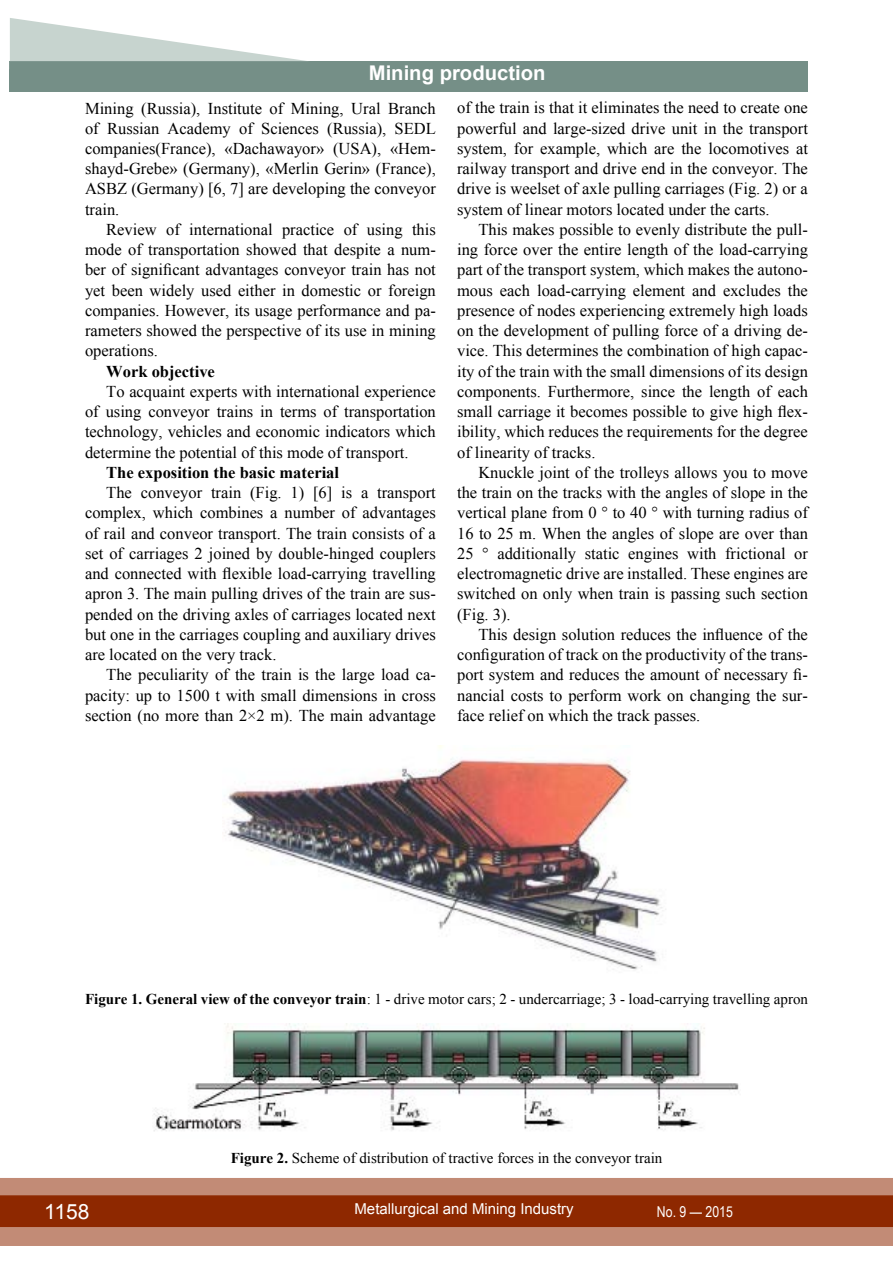
<style>
.page{position:relative;width:893px;height:1263px;background:#fff}
.page>*{position:absolute;margin:0;border:0;box-sizing:border-box;transform-origin:0 0}
.t1{font:21px "Arial";color:#fff}
.t2{font:700 20.25px "Arial";color:#fff}
.t3{font:16.5px/20.2px "Times New Roman";color:#000;text-align:justify}
.t4{font:700 16.5px "Times New Roman";color:#000}
.t5{font:15px "Times New Roman";color:#000}
.t6{font:15px "Arial";color:#fff}
.t7{font:15px "Arial Narrow";color:#fff}
.s1{font-weight:700}
</style>
<div class="page">
<div style="left:0;top:1178px;width:893px;height:68px;background:#c28b76"></div>
<div style="left:0;top:1195px;width:893px;height:32px;background:#8e2800;border:2px solid #8e2800"></div>
<div style="left:10px;top:61px;width:798px;height:31px;background:#758f87"></div>
<svg style="left:10px;top:18px;width:297px;height:44px"></svg>
<img style="left:224px;top:745px;width:442px;height:225px">
<img style="left:153px;top:1023px;width:586px;height:108px">
<p class="t2" style="left:369px;top:59px;width:178px">Mining production</p>
<p class="t3" style="left:85px;top:98px;width:352px">Mining (Russia), Institute of Mining, Ural Branch of Russian Academy of Sciences (Russia), SEDL companies(France), «Dachawayor» (USA), «Hem&shy;shayd-Grebe» (Germany), «Merlin Gerin» (France), ASBZ (Germany) [6, 7] are developing the conveyor train.</p>
<p class="t3" style="left:85px;top:219px;width:352px;text-indent:21px">Review of international practice of using this mode of transportation showed that despite a num&shy;ber of significant advantages conveyor train has not yet been widely used either in domestic or foreign companies. However, its usage performance and pa&shy;rameters showed the perspective of its use in mining operations.</p>
<p class="t4" style="left:106px;top:360px;width:110px">Work objective</p>
<p class="t3" style="left:85px;top:381px;width:352px;text-indent:21px">To acquaint experts with international experience of using conveyor trains in terms of transportation technology, vehicles and economic indicators which determine the potential of this mode of transport.</p>
<p class="t4" style="left:106px;top:461px;width:234px">The exposition the basic material</p>
<p class="t3" style="left:85px;top:482px;width:352px;text-indent:21px">The conveyor train (Fig. 1) [6] is a transport complex, which combines a number of advantages of rail and conveor transport. The train consists of a set of carriages 2 joined by double-hinged couplers and connected with flexible load-carrying travelling apron 3. The main pulling drives of the train are sus&shy;pended on the driving axles of carriages located next but one in the carriages coupling and auxiliary drives are located on the very track.</p>
<p class="t3" style="left:85px;top:664px;width:352px;text-indent:21px">The peculiarity of the train is the large load ca&shy;pacity: up to 1500 t with small dimensions in cross section (no more than 2×2 m). The main advantage</p>
<p class="t3" style="left:457px;top:97px;width:352px">of the train is that it eliminates the need to create one powerful and large-sized drive unit in the transport system, for example, which are the locomotives at railway transport and drive end in the conveyor. The drive is weelset of axle pulling carriages (Fig. 2) or a system of linear motors located under the carts.</p>
<p class="t3" style="left:457px;top:219px;width:352px;text-indent:21px">This makes possible to evenly distribute the pull&shy;ing force over the entire length of the load-carrying part of the transport system, which makes the autono&shy;mous each load-carrying element and excludes the presence of nodes experiencing extremely high loads on the development of pulling force of a driving de&shy;vice. This determines the combination of high capac&shy;ity of the train with the small dimensions of its design components. Furthermore, since the length of each small carriage it becomes possible to give high flex&shy;ibility, which reduces the requirements for the degree of linearity of tracks.</p>
<p class="t3" style="left:457px;top:462px;width:354px;text-indent:21px">Knuckle joint of the trolleys allows you to move the train on the tracks with the angles of slope in the vertical plane from 0 ° to 40 ° with turning radius of 16 to 25 m. When the angles of slope are over than 25 ° additionally static engines with frictional or electromagnetic drive are installed. These engines are switched on only when train is passing such section (Fig. 3).</p>
<p class="t3" style="left:457px;top:624px;width:352px;text-indent:21px">This design solution reduces the influence of the configuration of track on the productivity of the trans&shy;port system and reduces the amount of necessary fi&shy;nancial costs to perform work on changing the sur&shy;face relief on which the track passes.</p>
<p class="t5" style="left:85px;top:989px;width:724px"><span class="s1">Figure 1. General view of the conveyor train</span>: 1 - drive motor cars; 2 - undercarriage; 3 - load-carrying travelling apron</p>
<p class="t5" style="left:231px;top:1148px;width:433px"><span class="s1">Figure 2.</span> Scheme of distribution of tractive forces in the conveyor train</p>
<p class="t1" style="left:44px;top:1197px;width:47px">1158</p>
<p class="t6" style="left:354px;top:1199px;width:221px">Metallurgical and Mining Industry</p>
<p class="t7" style="left:657px;top:1201px;width:77px">No. 9 — 2015</p>
</div>
